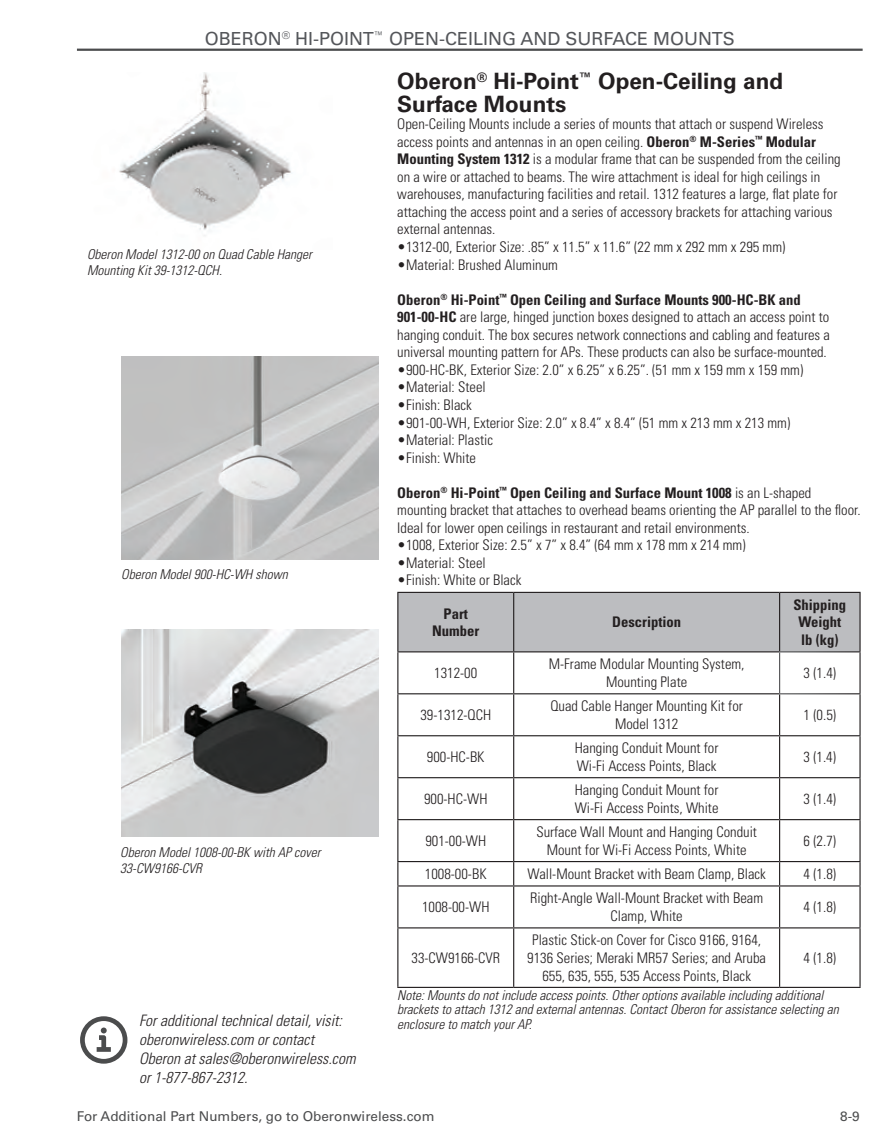
<style>
.page{position:relative;width:891px;height:1134px;background:#fff}
.page>*{position:absolute;margin:0;border:0;box-sizing:border-box;transform-origin:0 0}
.t1{font:700 22.5px/22.5px "Univers LT Std";color:#231f20}
.t2{font:18px "Univers LT Std";color:#54565a}
.t3{font:italic 300 condensed 15.75px/18.9px "Univers LT Std";color:#231f20}
.t4{font:300 condensed 14.62px/17.6px "Univers LT Std";color:#231f20}
.t5{font:700 condensed 14.62px/17.6px "Univers LT Std";color:#231f20;text-align:center}
.t6{font:italic 300 condensed 13.5px/14.6px "Univers LT Std";color:#231f20}
.t7{font:13.5px "Univers LT Std";color:#4b4c4d}
.s1{font-weight:700}
</style>
<div class="page">
<hr style="left:77px;top:49px;width:786px;height:2px;background:#4b4c4d">
<div style="left:398px;top:593px;width:461px;height:58px;background:#bcbdc0"></div>
<hr style="left:397px;top:592px;width:117px;height:1px;background:#231f20">
<hr style="left:397px;top:593px;width:1px;height:58px;background:#231f20">
<hr style="left:514px;top:592px;width:266px;height:1px;background:#231f20">
<hr style="left:513px;top:593px;width:1px;height:58px;background:#231f20">
<hr style="left:780px;top:592px;width:81px;height:1px;background:#231f20">
<hr style="left:779px;top:593px;width:1px;height:58px;background:#231f20">
<hr style="left:859px;top:593px;width:2px;height:58px;background:#231f20">
<hr style="left:397px;top:651px;width:117px;height:1px;background:#231f20">
<hr style="left:514px;top:651px;width:265px;height:1px;background:#231f20">
<hr style="left:513px;top:652px;width:1px;height:41px;background:#231f20">
<hr style="left:397px;top:693px;width:117px;height:1px;background:#231f20">
<hr style="left:514px;top:693px;width:265px;height:1px;background:#231f20">
<hr style="left:513px;top:694px;width:1px;height:41px;background:#231f20">
<hr style="left:779px;top:694px;width:1px;height:41px;background:#231f20">
<hr style="left:397px;top:735px;width:117px;height:1px;background:#231f20">
<hr style="left:514px;top:735px;width:266px;height:1px;background:#231f20">
<hr style="left:513px;top:736px;width:1px;height:41px;background:#231f20">
<hr style="left:780px;top:735px;width:81px;height:1px;background:#231f20">
<hr style="left:779px;top:736px;width:1px;height:41px;background:#231f20">
<hr style="left:397px;top:777px;width:117px;height:1px;background:#231f20">
<hr style="left:514px;top:777px;width:266px;height:1px;background:#231f20">
<hr style="left:513px;top:778px;width:1px;height:41px;background:#231f20">
<hr style="left:780px;top:777px;width:81px;height:1px;background:#231f20">
<hr style="left:779px;top:778px;width:1px;height:41px;background:#231f20">
<hr style="left:397px;top:819px;width:117px;height:1px;background:#231f20">
<hr style="left:514px;top:819px;width:266px;height:1px;background:#231f20">
<hr style="left:513px;top:820px;width:1px;height:41px;background:#231f20">
<hr style="left:780px;top:819px;width:81px;height:1px;background:#231f20">
<hr style="left:779px;top:820px;width:1px;height:41px;background:#231f20">
<hr style="left:397px;top:861px;width:117px;height:1px;background:#231f20">
<hr style="left:514px;top:861px;width:266px;height:1px;background:#231f20">
<svg style="left:513px;top:862px;width:1px;height:23px"></svg>
<hr style="left:780px;top:861px;width:81px;height:1px;background:#231f20">
<svg style="left:779px;top:862px;width:1px;height:23px"></svg>
<hr style="left:397px;top:885px;width:117px;height:2px;background:#231f20">
<hr style="left:514px;top:885px;width:266px;height:2px;background:#231f20">
<hr style="left:513px;top:887px;width:1px;height:40px;background:#231f20">
<hr style="left:780px;top:885px;width:81px;height:2px;background:#231f20">
<hr style="left:779px;top:887px;width:1px;height:40px;background:#231f20">
<hr style="left:397px;top:927px;width:117px;height:1px;background:#231f20">
<hr style="left:514px;top:927px;width:266px;height:1px;background:#231f20">
<hr style="left:513px;top:928px;width:1px;height:59px;background:#231f20">
<hr style="left:780px;top:927px;width:81px;height:1px;background:#231f20">
<hr style="left:779px;top:928px;width:1px;height:59px;background:#231f20">
<hr style="left:397px;top:987px;width:117px;height:1px;background:#231f20">
<hr style="left:514px;top:987px;width:266px;height:1px;background:#231f20">
<hr style="left:780px;top:987px;width:81px;height:1px;background:#231f20">
<hr style="left:397px;top:652px;width:1px;height:41px;background:#231f20">
<hr style="left:397px;top:694px;width:1px;height:41px;background:#231f20">
<hr style="left:859px;top:694px;width:2px;height:41px;background:#231f20">
<hr style="left:397px;top:736px;width:1px;height:41px;background:#231f20">
<hr style="left:859px;top:736px;width:2px;height:41px;background:#231f20">
<hr style="left:397px;top:778px;width:1px;height:41px;background:#231f20">
<hr style="left:859px;top:778px;width:2px;height:41px;background:#231f20">
<hr style="left:397px;top:820px;width:1px;height:41px;background:#231f20">
<hr style="left:859px;top:820px;width:2px;height:41px;background:#231f20">
<svg style="left:397px;top:862px;width:1px;height:23px"></svg>
<hr style="left:859px;top:862px;width:2px;height:23px;background:#231f20">
<hr style="left:397px;top:887px;width:1px;height:40px;background:#231f20">
<hr style="left:859px;top:887px;width:2px;height:40px;background:#231f20">
<hr style="left:397px;top:928px;width:1px;height:59px;background:#231f20">
<hr style="left:859px;top:928px;width:2px;height:59px;background:#231f20">
<img style="left:119px;top:73px;width:173px;height:163px">
<svg style="left:80px;top:1016px;width:47px;height:48px"></svg>
<img style="left:121px;top:356px;width:258px;height:204px">
<img style="left:121px;top:630px;width:258px;height:207px">
<p class="t2" style="left:205px;top:28px;width:532px">OBERON<sup>®</sup> HI-POINT<sup>™</sup> OPEN-CEILING AND SURFACE MOUNTS</p>
<p class="t6" style="left:87px;top:247px;width:226px;line-height:16.2px">Oberon Model 1312-00 on Quad Cable Hanger<br>Mounting Kit 39-1312-QCH.</p>
<p class="t6" style="left:121px;top:568px;width:168px">Oberon Model 900-HC-WH shown</p>
<p class="t6" style="left:120px;top:844px;width:202px;line-height:16.2px">Oberon Model 1008-00-BK with AP cover<br>33-CW9166-CVR</p>
<p class="t3" style="left:139px;top:1011px;width:218px">For additional technical detail, visit: oberonwireless.com or contact<br>Oberon at sales@oberonwireless.com or 1-877-867-2312.</p>
<h1 class="t1" style="left:397px;top:70px;width:387px">Oberon<sup>®</sup> Hi-Point<sup>™</sup> Open-Ceiling and<br>Surface Mounts</h1>
<p class="t4" style="left:397px;top:115px;width:445px">Open-Ceiling Mounts include a series of mounts that attach or suspend Wireless access points and antennas in an open ceiling. <span class="s1">Oberon</span><sup>®</sup> <span class="s1">M-Series</span><sup>™</sup> <span class="s1">Modular Mounting System 1312</span> is a modular frame that can be suspended from the ceiling on a wire or attached to beams. The wire attachment is ideal for high ceilings in warehouses, manufacturing facilities and retail. 1312 features a large, flat plate for attaching the access point and a series of accessory brackets for attaching various external antennas.</p>
<p class="t4" style="left:397px;top:238px;width:390px">•1312-00, Exterior Size: .85” x 11.5” x 11.6” (22 mm x 292 mm x 295 mm)</p>
<p class="t4" style="left:397px;top:256px;width:162px">•Material: Brushed Aluminum</p>
<p class="t4" style="left:397px;top:291px;width:434px"><span class="s1">Oberon</span><sup>®</sup> <span class="s1">Hi-Point</span><sup>™</sup> <span class="s1">Open Ceiling and Surface Mounts 900-HC-BK and 901-00-HC</span> are large, hinged junction boxes designed to attach an access point to hanging conduit. The box secures network connections and cabling and features a universal mounting pattern for APs. These products can also be surface-mounted.</p>
<p class="t4" style="left:397px;top:361px;width:408px">•900-HC-BK, Exterior Size: 2.0” x 6.25” x 6.25”. (51 mm x 159 mm x 159 mm)</p>
<p class="t4" style="left:397px;top:379px;width:90px">•Material: Steel</p>
<p class="t4" style="left:397px;top:396px;width:76px">•Finish: Black</p>
<p class="t4" style="left:397px;top:414px;width:395px">•901-00-WH, Exterior Size: 2.0” x 8.4” x 8.4” (51 mm x 213 mm x 213 mm)</p>
<p class="t4" style="left:397px;top:431px;width:97px">•Material: Plastic</p>
<p class="t4" style="left:397px;top:449px;width:80px">•Finish: White</p>
<p class="t4" style="left:397px;top:484px;width:465px"><span class="s1">Oberon</span><sup>®</sup> <span class="s1">Hi-Point</span><sup>™</sup> <span class="s1">Open Ceiling and Surface Mount 1008</span> is an L-shaped mounting bracket that attaches to overhead beams orienting the AP parallel to the floor.<br>Ideal for lower open ceilings in restaurant and retail environments.</p>
<p class="t4" style="left:397px;top:536px;width:350px">•1008, Exterior Size: 2.5” x 7” x 8.4” (64 mm x 178 mm x 214 mm)</p>
<p class="t4" style="left:397px;top:554px;width:90px">•Material: Steel</p>
<p class="t4" style="left:397px;top:572px;width:126px">•Finish: White or Black</p>
<p class="t5" style="left:432px;top:605px;width:49px">Part<br>Number</p>
<p class="t5" style="left:612px;top:613px;width:71px">Description</p>
<p class="t5" style="left:793px;top:596px;width:54px">Shipping<br>Weight lb (kg)</p>
<p class="t4" style="left:434px;top:664px;width:45px">1312-00</p>
<p class="t4" style="left:549px;top:655px;width:197px;text-align:center">M-Frame Modular Mounting System,<br>Mounting Plate</p>
<p class="t4" style="left:804px;top:664px;width:34px">3 (1.4)</p>
<p class="t4" style="left:420px;top:706px;width:72px">39-1312-QCH</p>
<p class="t4" style="left:550px;top:697px;width:194px;text-align:center">Quad Cable Hanger Mounting Kit for<br>Model 1312</p>
<p class="t4" style="left:804px;top:706px;width:34px">1 (0.5)</p>
<p class="t4" style="left:427px;top:748px;width:59px">900-HC-BK</p>
<p class="t4" style="left:575px;top:739px;width:145px">Hanging Conduit Mount for<br>Wi-Fi Access Points, Black</p>
<p class="t4" style="left:804px;top:748px;width:34px">3 (1.4)</p>
<p class="t4" style="left:424px;top:790px;width:65px">900-HC-WH</p>
<p class="t4" style="left:575px;top:781px;width:145px">Hanging Conduit Mount for<br>Wi-Fi Access Points, White</p>
<p class="t4" style="left:804px;top:790px;width:34px">3 (1.4)</p>
<p class="t4" style="left:425px;top:832px;width:62px">901-00-WH</p>
<p class="t4" style="left:536px;top:823px;width:222px;text-align:center">Surface Wall Mount and Hanging Conduit<br>Mount for Wi-Fi Access Points, White</p>
<p class="t4" style="left:804px;top:832px;width:34px">6 (2.7)</p>
<p class="t4" style="left:425px;top:865px;width:63px">1008-00-BK</p>
<p class="t4" style="left:527px;top:865px;width:240px">Wall-Mount Bracket with Beam Clamp, Black</p>
<p class="t4" style="left:804px;top:865px;width:34px">4 (1.8)</p>
<p class="t4" style="left:422px;top:898px;width:69px">1008-00-WH</p>
<p class="t4" style="left:530px;top:890px;width:234px;text-align:center">Right-Angle Wall-Mount Bracket with Beam<br>Clamp, White</p>
<p class="t4" style="left:804px;top:898px;width:34px">4 (1.8)</p>
<p class="t4" style="left:412px;top:949px;width:90px">33-CW9166-CVR</p>
<p class="t4" style="left:527px;top:932px;width:240px;text-align:center">Plastic Stick-on Cover for Cisco 9166, 9164,<br>9136 Series; Meraki MR57 Series; and Aruba<br>655, 635, 555, 535 Access Points, Black</p>
<p class="t4" style="left:804px;top:949px;width:34px">4 (1.8)</p>
<p class="t6" style="left:397px;top:988px;width:443px">Note: Mounts do not include access points. Other options available including additional brackets to attach 1312 and external antennas. Contact Oberon for assistance selecting an enclosure to match your AP.</p>
<p class="t7" style="left:77px;top:1108px;width:359px">For Additional Part Numbers, go to Oberonwireless.com</p>
<p class="t7" style="left:840px;top:1108px;width:21px">8-9</p>
</div>
